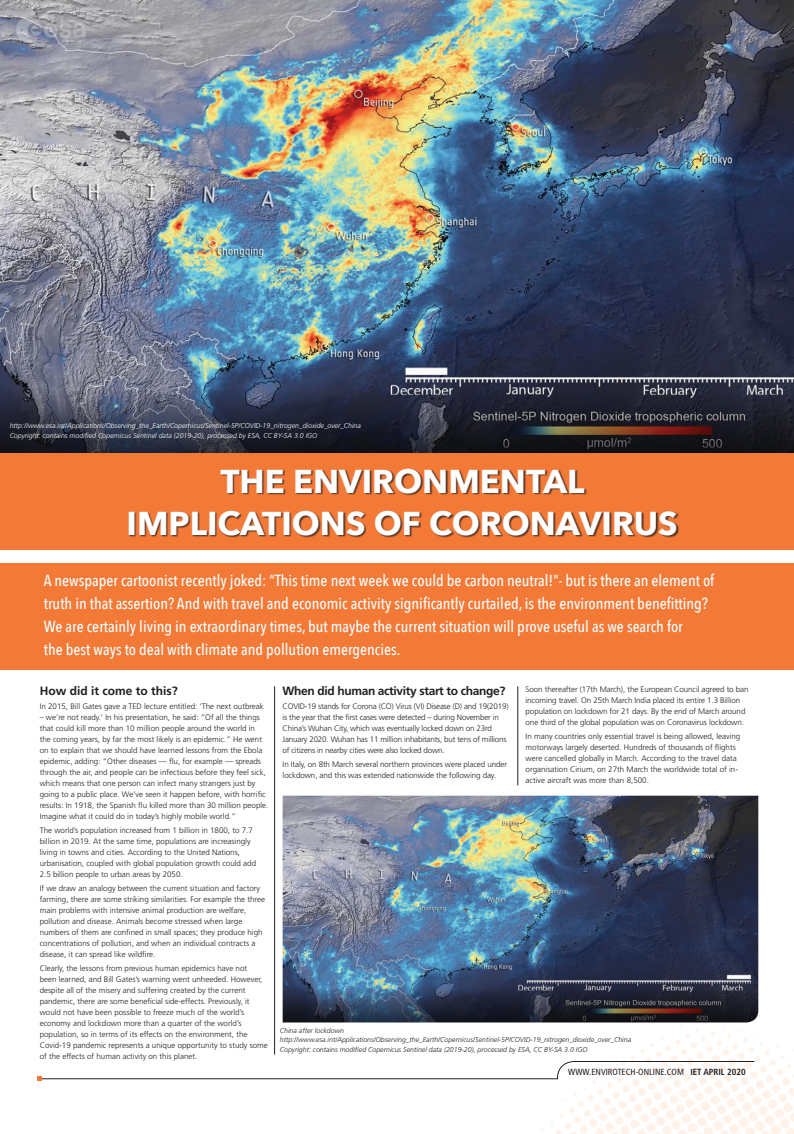
<style>
.page{position:relative;width:794px;height:1134px;background:#fff}
.page>*{position:absolute;margin:0;border:0;box-sizing:border-box;transform-origin:0 0}
.t1{font:700 33px/42px "Avenir Next";color:#fff;text-align:center}
.t2{font:500 16px/23px "Avenir Next Condensed";color:#fff}
.t3{font:700 12px "Frutiger";letter-spacing:-.03em;color:#231f20}
.t4{font:700 12px "Frutiger";color:#231f20}
.t5{font:condensed 8.9px "Frutiger";color:#231f20}
.t6{font:300 8px/11px "Frutiger";color:#231f20}
.t7{font:300 8px/11px "Frutiger";letter-spacing:-.02em;color:#231f20}
.t8{font:italic 300 7px "Frutiger";color:#231f20}
.t9{font:italic 300 7px "Frutiger";color:#fff}
.s1{font-weight:700}
</style>
<div class="page">
<svg style="left:37px;top:1014px;width:757px;height:120px"></svg>
<img style="left:0;top:0;width:794px;height:454px">
<div style="left:0;top:454px;width:794px;height:96px;background:#f37937"></div>
<div style="left:128px;top:469px;width:551px;height:69px;background:#231f20;opacity:.75"></div>
<div style="left:0;top:563px;width:794px;height:106px;background:#f37937"></div>
<hr style="left:274px;top:686px;width:1px;height:368px;background:#231f20">
<img style="left:283px;top:796px;width:475px;height:226px">
<hr style="left:517px;top:686px;width:1px;height:99px;background:#231f20">
<p class="t9" style="left:10px;top:422px;width:353px">http://www.esa.int/Applications/Observing_the_Earth/Copernicus/Sentinel-5P/COVID-19_nitrogen_dioxide_over_China</p>
<p class="t9" style="left:10px;top:432px;width:309px">Copyright: contains modified Copernicus Sentinel data (2019-20), processed by ESA, CC BY-SA 3.0 IGO</p>
<p class="t1" style="left:126px;top:460px;width:553px">THE ENVIRONMENTAL<br>IMPLICATIONS OF CORONAVIRUS</p>
<p class="t2" style="left:44px;top:569px;width:672px">A newspaper cartoonist recently joked: “This time next week we could be carbon neutral!”- but is there an element of truth in that assertion? And with travel and economic activity significantly curtailed, is the environment benefitting?<br>We are certainly living in extraordinary times, but maybe the current situation will prove useful as we search for<br>the best ways to deal with climate and pollution emergencies.</p>
<p class="t4" style="left:40px;top:684px;width:140px">How did it come to this?</p>
<p class="t6" style="left:40px;top:701px;width:226px">In 2015, Bill Gates gave a TED lecture entitled: ‘The next outbreak</p>
<p class="t6" style="left:40px;top:712px;width:230px">– we’re not ready.’ In his presentation, he said: “Of all the things that could kill more than 10 million people around the world in<br>the coming years, by far the most likely is an epidemic.” He went on to explain that we should have learned lessons from the Ebola epidemic, adding: “Other diseases — flu, for example — spreads through the air, and people can be infectious before they feel sick, which means that one person can infect many strangers just by going to a public place. We’ve seen it happen before, with horrific results: In 1918, the Spanish flu killed more than 30 million people.<br>Imagine what it could do in today’s highly mobile world.”</p>
<p class="t6" style="left:40px;top:825px;width:218px">The world’s population increased from 1 billion in 1800, to 7.7 billion in 2019. At the same time, populations are increasingly living in towns and cities. According to the United Nations, urbanisation, coupled with global population growth could add 2.5 billion people to urban areas by 2050.</p>
<p class="t6" style="left:40px;top:883px;width:227px">If we draw an analogy between the current situation and factory farming, there are some striking similarities. For example the three main problems with intensive animal production are welfare, pollution and disease. Animals become stressed when large numbers of them are confined in small spaces; they produce high concentrations of pollution, and when an individual contracts a disease, it can spread like wildfire.</p>
<p class="t6" style="left:40px;top:962px;width:230px">Clearly, the lessons from previous human epidemics have not<br>been learned, and Bill Gates’s warning went unheeded. However, despite all of the misery and suffering created by the current pandemic, there are some beneficial side-effects. Previously, it would not have been possible to freeze much of the world’s economy and lockdown more than a quarter of the world’s population, so in terms of its effects on the environment, the Covid-19 pandemic represents a unique opportunity to study some of the effects of human activity on this planet.</p>
<p class="t3" style="left:283px;top:684px;width:224px">When did human activity start to change?</p>
<p class="t7" style="left:283px;top:701px;width:227px">COVID-19 stands for Corona (CO) Virus (VI) Disease (D) and 19(2019) is the year that the first cases were detected – during November in China’s Wuhan City, which was eventually locked down on 23rd January 2020. Wuhan has 11 million inhabitants, but tens of millions of citizens in nearby cities were also locked down.</p>
<p class="t6" style="left:283px;top:759px;width:226px">In Italy, on 8th March several northern provinces were placed under lockdown, and this was extended nationwide the following day.</p>
<p class="t6" style="left:525px;top:684px;width:224px">Soon thereafter (17th March), the European Council agreed to ban incoming travel. On 25th March India placed its entire 1.3 Billion population on lockdown for 21 days. By the end of March around one third of the global population was on Coronavirus lockdown.</p>
<p class="t6" style="left:525px;top:731px;width:216px">In many countries only essential travel is being allowed, leaving motorways largely deserted. Hundreds of thousands of flights were cancelled globally in March. According to the travel data organisation Cirium, on 27th March the worldwide total of in&shy;active aircraft was more than 8,500.</p>
<p class="t8" style="left:280px;top:1026px;width:66px">China after lockdown</p>
<p class="t8" style="left:280px;top:1036px;width:353px">http://www.esa.int/Applications/Observing_the_Earth/Copernicus/Sentinel-5P/COVID-19_nitrogen_dioxide_over_China</p>
<p class="t8" style="left:280px;top:1046px;width:309px">Copyright: contains modified Copernicus Sentinel data (2019-20), processed by ESA, CC BY-SA 3.0 IGO</p>
<p class="t5" style="left:568px;top:1067px;width:179px">WWW.ENVIROTECH-ONLINE.COM <span class="s1">IET APRIL 2020</span></p>
</div>
